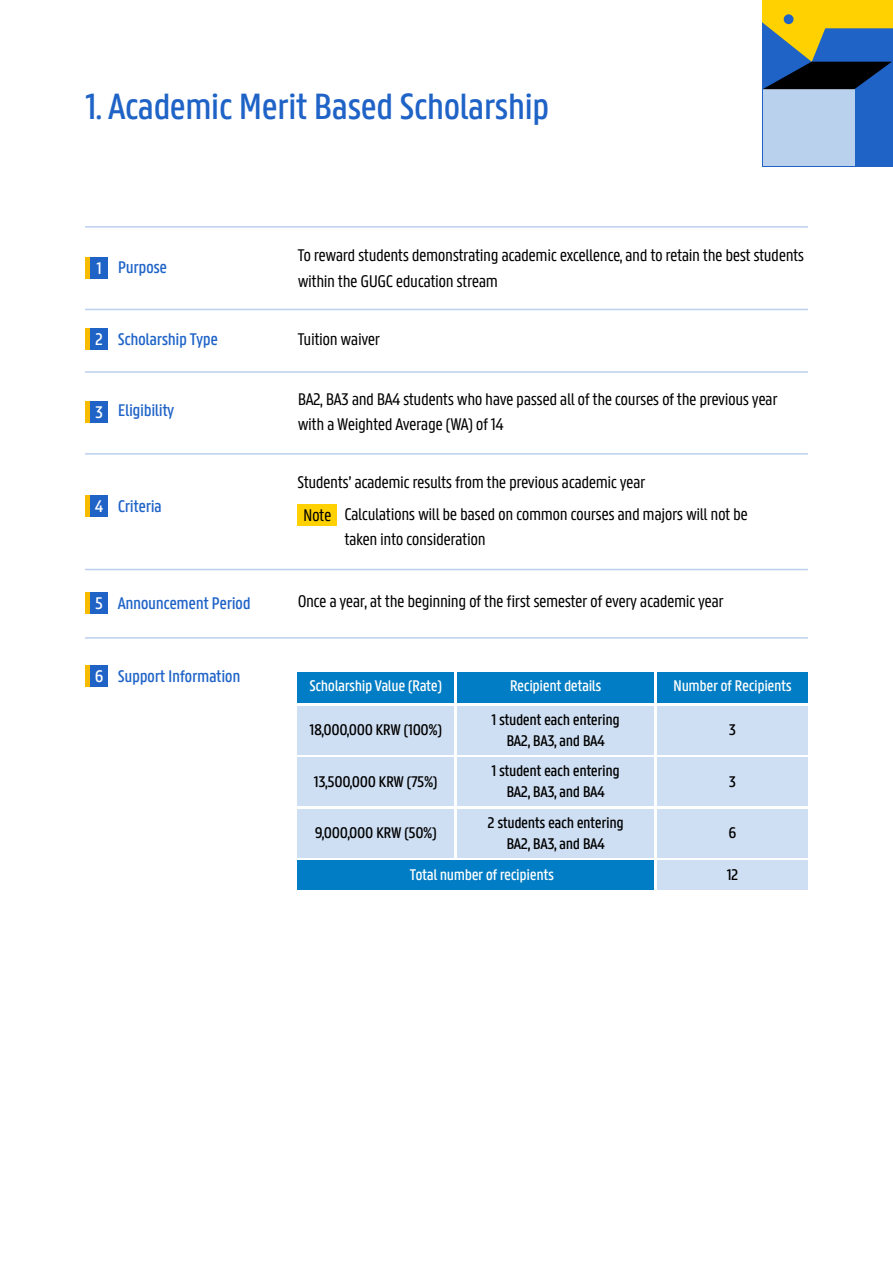
<style>
.page{position:relative;width:893px;height:1263px;background:#fff}
.page>*{position:absolute;margin:0;border:0;box-sizing:border-box;transform-origin:0 0}
.t1{font:500 39px "U Gent Panno Text";letter-spacing:-.025em;color:#1f63c7}
.t2{font:18px/25.5px "U Gent Panno Text";letter-spacing:-.025em;color:#000}
.t3{font:500 18px "U Gent Panno Text";letter-spacing:-.025em;color:#1f63c7}
.t4{font:500 18px "U Gent Panno Text";color:#fff}
.t5{font:500 16.5px/21px "U Gent Panno Text";letter-spacing:-.025em;color:#000;text-align:center}
.t6{font:500 16.5px "U Gent Panno Text";letter-spacing:-.025em;color:#fff}
</style>
<div class="page">
<div style="left:763px;top:0;width:130px;height:166px;background:#1f63c7"></div>
<div style="left:763px;top:89px;width:91px;height:77px;background:#bad1ed"></div>
<svg style="left:763px;top:0;width:130px;height:89px"></svg>
<div style="left:85px;top:258px;width:5px;height:21px;background:#f9bb00"></div>
<div style="left:85px;top:328px;width:5px;height:21px;background:#f9bb00"></div>
<div style="left:85px;top:401px;width:5px;height:21px;background:#f9bb00"></div>
<div style="left:85px;top:495px;width:5px;height:21px;background:#f9bb00"></div>
<div style="left:85px;top:592px;width:5px;height:21px;background:#f9bb00"></div>
<div style="left:85px;top:665px;width:5px;height:21px;background:#f9bb00"></div>
<div style="left:90px;top:258px;width:18px;height:21px;background:#1f63c7"></div>
<div style="left:90px;top:328px;width:18px;height:21px;background:#1f63c7"></div>
<div style="left:90px;top:401px;width:18px;height:21px;background:#1f63c7"></div>
<div style="left:90px;top:495px;width:18px;height:21px;background:#1f63c7"></div>
<div style="left:90px;top:592px;width:18px;height:21px;background:#1f63c7"></div>
<div style="left:90px;top:665px;width:18px;height:21px;background:#1f63c7"></div>
<hr style="left:85px;top:309px;width:723px;height:1px;background:#bad1ed">
<hr style="left:85px;top:226px;width:723px;height:2px;background:#bad1ed">
<hr style="left:85px;top:371px;width:723px;height:2px;background:#bad1ed">
<hr style="left:85px;top:453px;width:723px;height:2px;background:#bad1ed">
<hr style="left:85px;top:569px;width:723px;height:1px;background:#bad1ed">
<hr style="left:85px;top:637px;width:723px;height:2px;background:#bad1ed">
<div style="left:297px;top:672px;width:157px;height:30px;background:#007dc4"></div>
<div style="left:458px;top:672px;width:196px;height:30px;background:#007dc4"></div>
<div style="left:657px;top:672px;width:151px;height:30px;background:#007dc4"></div>
<div style="left:297px;top:706px;width:157px;height:48px;background:#cfdff3"></div>
<div style="left:297px;top:757px;width:157px;height:48px;background:#cfdff3"></div>
<div style="left:297px;top:809px;width:157px;height:48px;background:#cfdff3"></div>
<div style="left:297px;top:860px;width:357px;height:29px;background:#007dc4"></div>
<div style="left:458px;top:706px;width:196px;height:48px;background:#cfdff3"></div>
<div style="left:458px;top:757px;width:196px;height:48px;background:#cfdff3"></div>
<div style="left:458px;top:809px;width:196px;height:48px;background:#cfdff3"></div>
<div style="left:657px;top:706px;width:151px;height:48px;background:#cfdff3"></div>
<div style="left:657px;top:757px;width:151px;height:48px;background:#cfdff3"></div>
<div style="left:657px;top:809px;width:151px;height:48px;background:#cfdff3"></div>
<div style="left:657px;top:860px;width:151px;height:29px;background:#cfdff3"></div>
<div style="left:298px;top:504px;width:39px;height:22px;background:#ffd100"></div>
<h1 class="t1" style="left:85px;top:83px;width:466px">1. Academic Merit Based Scholarship</h1>
<p class="t4" style="left:96px;top:257px;width:7px">1</p>
<p class="t3" style="left:118px;top:256px;width:51px">Purpose</p>
<p class="t2" style="left:298px;top:242px;width:508px">To reward students demonstrating academic excellence, and to retain the best students within the GUGC education stream</p>
<p class="t4" style="left:95px;top:328px;width:9px">2</p>
<p class="t3" style="left:118px;top:328px;width:102px">Scholarship Type</p>
<p class="t2" style="left:298px;top:326px;width:84px">Tuition waiver</p>
<p class="t4" style="left:95px;top:401px;width:10px">3</p>
<p class="t3" style="left:118px;top:399px;width:58px">Eligibility</p>
<p class="t2" style="left:298px;top:386px;width:481px">BA2, BA3 and BA4 students who have passed all of the courses of the previous year with a Weighted Average (WA) of 14</p>
<p class="t4" style="left:95px;top:495px;width:10px">4</p>
<p class="t3" style="left:118px;top:495px;width:46px">Criteria</p>
<p class="t2" style="left:344px;top:466px;width:405px;line-height:31.8px;text-indent:-47px">Students’ academic results from the previous academic year<br>Calculations will be based on common courses and majors will not be</p>
<p class="t2" style="left:344px;top:527px;width:143px">taken into consideration</p>
<p class="t2" style="left:303px;top:502px;width:30px">Note</p>
<p class="t4" style="left:95px;top:592px;width:9px">5</p>
<p class="t3" style="left:118px;top:592px;width:134px">Announcement Period</p>
<p class="t2" style="left:298px;top:588px;width:428px">Once a year, at the beginning of the first semester of every academic year</p>
<p class="t4" style="left:95px;top:665px;width:10px">6</p>
<p class="t3" style="left:118px;top:665px;width:124px">Support Information</p>
<p class="t6" style="left:309px;top:676px;width:134px">Scholarship Value (Rate)</p>
<p class="t6" style="left:510px;top:676px;width:93px">Recipient details</p>
<p class="t6" style="left:673px;top:676px;width:120px">Number of Recipients</p>
<p class="t5" style="left:309px;top:719px;width:134px">18,000,000 KRW (100%)</p>
<p class="t5" style="left:314px;top:771px;width:125px">13,500,000 KRW (75%)</p>
<p class="t5" style="left:315px;top:822px;width:124px">9,000,000 KRW (50%)</p>
<p class="t5" style="left:492px;top:709px;width:130px">1 student each entering<br>BA2, BA3, and BA4</p>
<p class="t5" style="left:492px;top:760px;width:130px">1 student each entering<br>BA2, BA3, and BA4</p>
<p class="t5" style="left:488px;top:812px;width:138px">2 students each entering<br>BA2, BA3, and BA4</p>
<p class="t6" style="left:410px;top:865px;width:146px">Total number of recipients</p>
<p class="t5" style="left:729px;top:719px;width:9px">3</p>
<p class="t5" style="left:729px;top:771px;width:9px">3</p>
<p class="t5" style="left:729px;top:822px;width:9px">6</p>
<p class="t5" style="left:727px;top:864px;width:13px">12</p>
</div>
